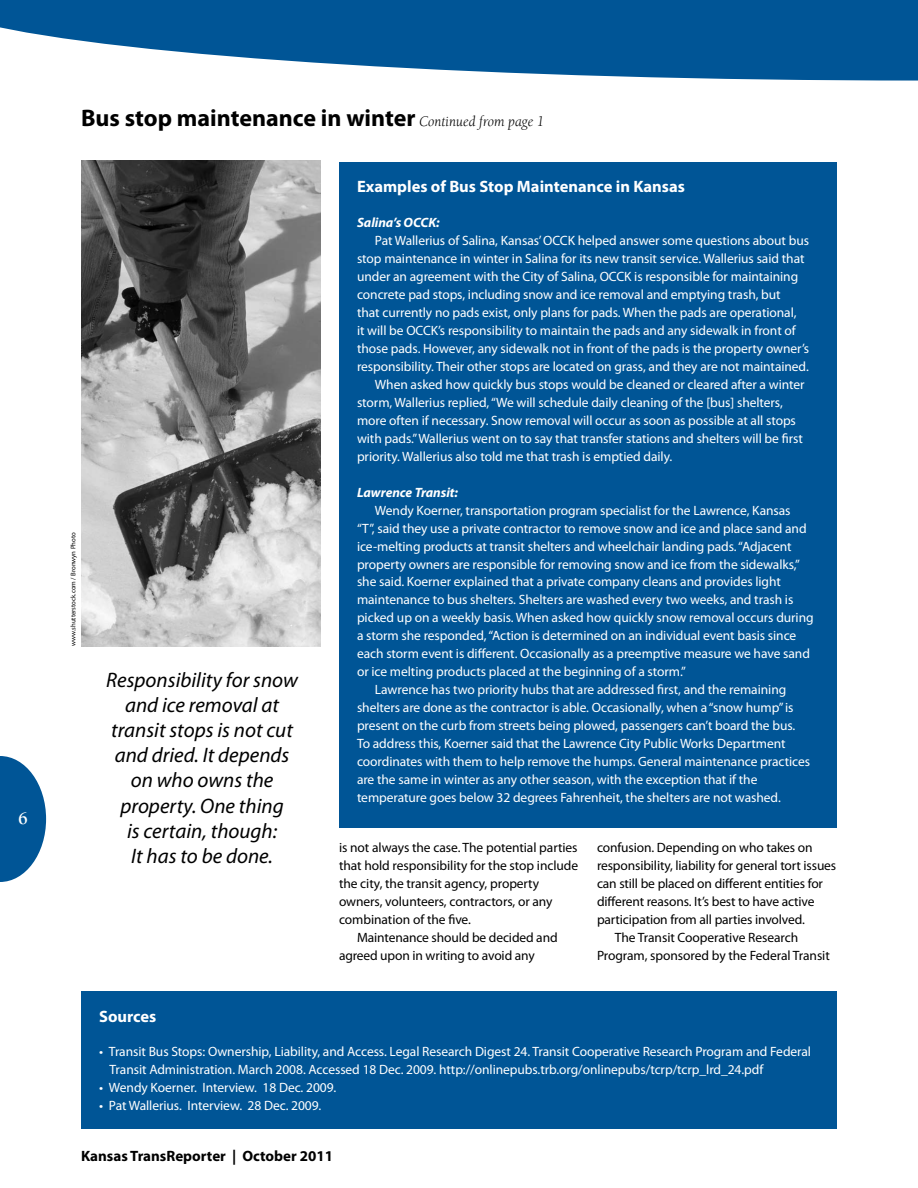
<style>
.page{position:relative;width:918px;height:1188px;background:#fff}
.page>*{position:absolute;margin:0;border:0;box-sizing:border-box;transform-origin:0 0}
.t1{font:700 24px "Myriad Pro";color:#000}
.t2{font:italic 21px/25.2px "Myriad Pro";color:#000;text-align:center}
.t3{font:700 18px "Berkeley";color:#fff}
.t4{font:700 16.5px "Myriad Pro";color:#fff}
.t5{font:700 15px "Myriad Pro";color:#000}
.t6{font:13.5px "Myriad Pro";letter-spacing:-.005em;color:#fff}
.t7{font:13.5px "Myriad Pro";letter-spacing:-.01em;color:#000}
.t8{font:13.5px/18px "Myriad Pro";letter-spacing:-.005em;color:#fff;scale:1.07 1}
.t9{font:italic 700 13.5px "Myriad Pro";letter-spacing:-.005em;color:#fff}
.t10{font:6.75px "Myriad Pro";color:#000}
.s1{font-family:"Berkeley";font-weight:400;font-style:italic;font-size:15px}
</style>
<div class="page">
<svg style="left:0;top:0;width:918px;height:81px;fill:#005596"></svg>
<svg style="left:0;top:756px;width:46px;height:126px"></svg>
<div style="left:339px;top:162px;width:498px;height:665px;background:#005596"></div>
<img style="left:81px;top:161px;width:240px;height:485px">
<div style="left:81px;top:992px;width:756px;height:138px;background:#005596"></div>
<h3 class="t3" style="left:18px;top:808px;width:11px">6</h3>
<h1 class="t1" style="left:81px;top:102px;width:465px">Bus stop maintenance in winter <span class="s1">Continued from page 1</span></h1>
<p class="t10" style="left:69px;top:646px;width:115px;rotate:-90deg">www.shutterstock.com / Bronwyn Photo</p>
<h2 class="t2" style="left:106px;top:667px;width:193px">Responsibility for snow and ice removal at transit stops is not cut and dried. It depends on who owns the property. One thing<br>is certain, though:<br>It has to be done.</h2>
<p class="t4" style="left:357px;top:176px;width:329px">Examples of Bus Stop Maintenance in Kansas</p>
<p class="t9" style="left:357px;top:213px;width:84px">Salina’s OCCK:</p>
<p class="t6" style="left:375px;top:232px;width:436px">Pat Wallerius of Salina, Kansas’ OCCK helped answer some questions about bus</p>
<p class="t6" style="left:357px;top:250px;width:449px">stop maintenance in winter in Salina for its new transit service. Wallerius said that</p>
<p class="t6" style="left:357px;top:268px;width:443px">under an agreement with the City of Salina, OCCK is responsible for maintaining</p>
<p class="t6" style="left:357px;top:286px;width:425px">concrete pad stops, including snow and ice removal and emptying trash, but</p>
<p class="t6" style="left:357px;top:304px;width:441px">that currently no pads exist, only plans for pads. When the pads are operational,</p>
<p class="t6" style="left:357px;top:322px;width:440px">it will be OCCK’s responsibility to maintain the pads and any sidewalk in front of</p>
<p class="t6" style="left:357px;top:340px;width:454px">those pads. However, any sidewalk not in front of the pads is the property owner’s</p>
<p class="t6" style="left:357px;top:358px;width:453px">responsibility. Their other stops are located on grass, and they are not maintained.</p>
<p class="t6" style="left:375px;top:376px;width:431px">When asked how quickly bus stops would be cleaned or cleared after a winter</p>
<p class="t6" style="left:357px;top:394px;width:427px">storm, Wallerius replied, “We will schedule daily cleaning of the [bus] shelters,</p>
<p class="t6" style="left:357px;top:412px;width:441px">more often if necessary. Snow removal will occur as soon as possible at all stops</p>
<p class="t6" style="left:357px;top:430px;width:447px">with pads.” Wallerius went on to say that transfer stations and shelters will be first</p>
<p class="t6" style="left:357px;top:448px;width:317px">priority. Wallerius also told me that trash is emptied daily.</p>
<p class="t9" style="left:357px;top:483px;width:103px">Lawrence Transit:</p>
<p class="t6" style="left:375px;top:502px;width:417px">Wendy Koerner, transportation program specialist for the Lawrence, Kansas</p>
<p class="t6" style="left:357px;top:520px;width:451px">“T”, said they use a private contractor to remove snow and ice and place sand and</p>
<p class="t6" style="left:357px;top:538px;width:436px">ice-melting products at transit shelters and wheelchair landing pads. “Adjacent</p>
<p class="t6" style="left:357px;top:556px;width:444px">property owners are responsible for removing snow and ice from the sidewalks,”</p>
<p class="t6" style="left:357px;top:574px;width:425px">she said. Koerner explained that a private company cleans and provides light</p>
<p class="t6" style="left:357px;top:592px;width:438px">maintenance to bus shelters. Shelters are washed every two weeks, and trash is</p>
<p class="t6" style="left:357px;top:610px;width:458px">picked up on a weekly basis. When asked how quickly snow removal occurs during</p>
<p class="t6" style="left:357px;top:628px;width:441px">a storm she responded, “Action is determined on an individual event basis since</p>
<p class="t6" style="left:357px;top:646px;width:454px">each storm event is different. Occasionally as a preemptive measure we have sand</p>
<p class="t6" style="left:357px;top:664px;width:331px">or ice melting products placed at the beginning of a storm.”</p>
<p class="t6" style="left:375px;top:682px;width:413px">Lawrence has two priority hubs that are addressed first, and the remaining</p>
<p class="t6" style="left:357px;top:700px;width:438px">shelters are done as the contractor is able. Occasionally, when a “snow hump” is</p>
<p class="t6" style="left:357px;top:718px;width:440px">present on the curb from streets being plowed, passengers can’t board the bus.</p>
<p class="t6" style="left:357px;top:736px;width:430px">To address this, Koerner said that the Lawrence City Public Works Department</p>
<p class="t6" style="left:357px;top:754px;width:455px">coordinates with them to help remove the humps. General maintenance practices</p>
<p class="t6" style="left:357px;top:772px;width:402px">are the same in winter as any other season, with the exception that if the</p>
<p class="t6" style="left:357px;top:790px;width:425px">temperature goes below 32 degrees Fahrenheit, the shelters are not washed.</p>
<p class="t7" style="left:339px;top:839px;width:240px">is not always the case. The potential parties</p>
<p class="t7" style="left:339px;top:857px;width:241px">that hold responsibility for the stop include</p>
<p class="t7" style="left:339px;top:875px;width:202px">the city, the transit agency, property</p>
<p class="t7" style="left:339px;top:893px;width:215px">owners, volunteers, contractors, or any</p>
<p class="t7" style="left:339px;top:911px;width:133px">combination of the five.</p>
<p class="t7" style="left:357px;top:929px;width:202px">Maintenance should be decided and</p>
<p class="t7" style="left:339px;top:947px;width:197px">agreed upon in writing to avoid any</p>
<p class="t7" style="left:597px;top:839px;width:217px">confusion. Depending on who takes on</p>
<p class="t7" style="left:597px;top:857px;width:241px">responsibility, liability for general tort issues</p>
<p class="t7" style="left:597px;top:875px;width:228px">can still be placed on different entities for</p>
<p class="t7" style="left:597px;top:893px;width:219px">different reasons. It’s best to have active</p>
<p class="t7" style="left:597px;top:911px;width:209px">participation from all parties involved.</p>
<p class="t7" style="left:615px;top:929px;width:185px">The Transit Cooperative Research</p>
<p class="t7" style="left:597px;top:947px;width:234px">Program, sponsored by the Federal Transit</p>
<p class="t4" style="left:99px;top:1006px;width:59px">Sources</p>
<p class="t8" style="left:110px;top:1042px;width:657px;text-indent:-11px">• Transit Bus Stops: Ownership, Liability, and Access. Legal Research Digest 24. Transit Cooperative Research Program and Federal<br>Transit Administration. March 2008. Accessed 18 Dec. 2009. http://onlinepubs.trb.org/onlinepubs/tcrp/tcrp_lrd_24.pdf</p>
<p class="t8" style="left:99px;top:1078px;width:223px">• Wendy Koerner. Interview. 18 Dec. 2009.</p>
<p class="t8" style="left:99px;top:1096px;width:209px">• Pat Wallerius. Interview. 28 Dec. 2009.</p>
<p class="t5" style="left:81px;top:1146px;width:254px">Kansas TransReporter | October 2011</p>
</div>
